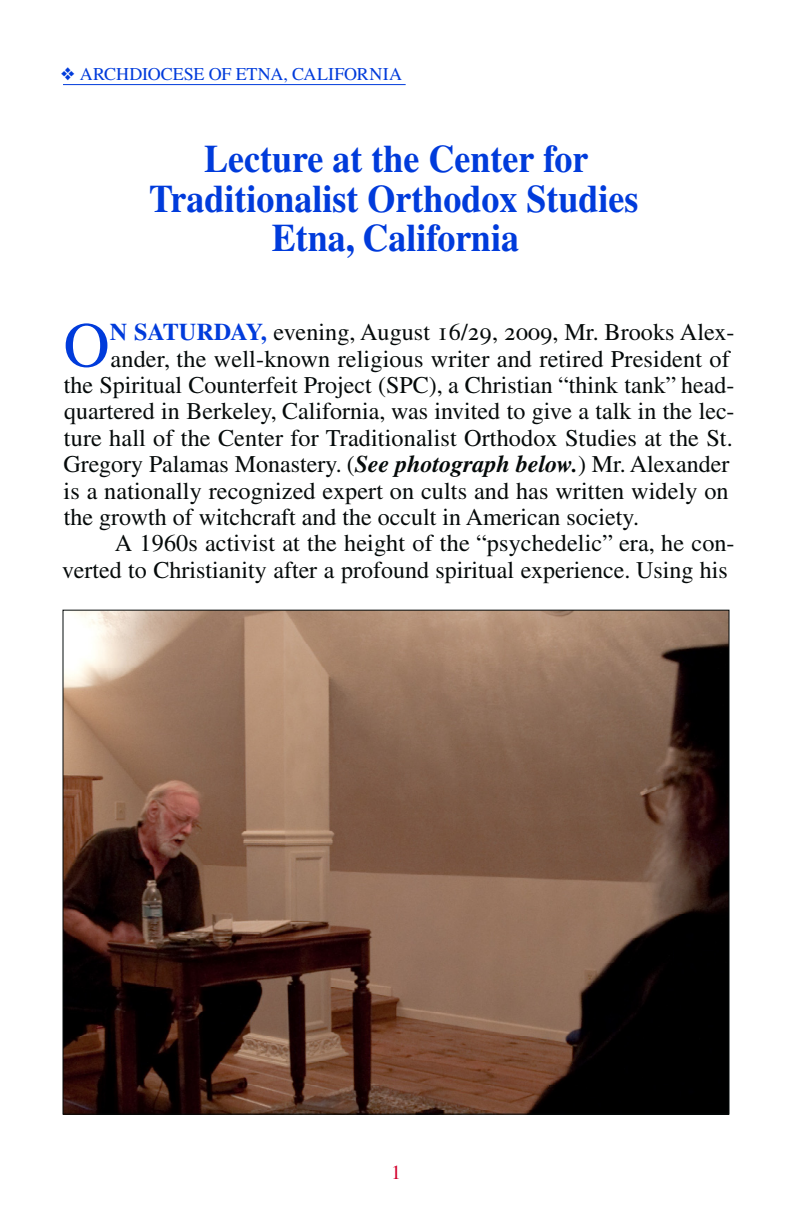
<style>
.page{position:relative;width:792px;height:1224px;background:#fff}
.page>*{position:absolute;margin:0;border:0;box-sizing:border-box;transform-origin:0 0}
.t1{font:63.8px "CTOS Times Pro";color:#003bdb}
.t2{font:700 38.8px "CTOS Times Pro";color:#003bdb;scale:.93 1}
.t3{font:24px/26.4px "CTOS Times Pro";color:#050a0a;text-align:right}
.t4{font:20px "CTOS Times Pro";color:#d3002d}
.t5{font:18px "Times";color:#003bdb}
.s1{font-weight:700;color:#003bdb}
.s2{font-weight:700;font-style:italic}
</style>
<div class="page">
<hr style="left:63px;top:84px;width:343px;height:1px;background:#003bdb">
<img style="left:64px;top:612px;width:664px;height:501px">
<p class="t5" style="left:80px;top:64px;width:324px">ARCHDIOCESE OF ETNA, CALIFORNIA</p>
<p class="t2" style="left:204px;top:125px;width:415px">Lecture at the Center for</p>
<p class="t2" style="left:149px;top:164px;width:528px">Traditionalist Orthodox Studies</p>
<p class="t2" style="left:272px;top:204px;width:267px">Etna, California</p>
<p class="t1" style="left:63px;top:291px;width:48px">O</p>
<p class="t3" style="left:110px;top:317px;width:626px"><span class="s1">n Saturday,</span> evening, August 16/29, 2009, Mr. Brooks Alex-</p>
<p class="t3" style="left:111px;top:344px;width:621px">ander, the well-known religious writer and retired President of</p>
<p class="t3" style="left:64px;top:370px;width:672px">the Spiritual Counterfeit Project (SPC), a Christian “think tank” head-</p>
<p class="t3" style="left:64px;top:396px;width:672px">quartered in Berkeley, California, was invited to give a talk in the lec-</p>
<p class="t3" style="left:64px;top:423px;width:670px">ture hall of the Center for Traditionalist Orthodox Studies at the St.</p>
<p class="t3" style="left:64px;top:449px;width:667px">Gregory Palamas Monastery. (<span class="s2">See photograph below.</span>) Mr. Alexander</p>
<p class="t3" style="left:64px;top:476px;width:667px">is a nationally recognized expert on cults and has written widely on</p>
<p class="t3" style="left:64px;top:502px;width:577px">the growth of witchcraft and the occult in American society.</p>
<p class="t3" style="left:62px;top:528px;width:674px">A 1960s activist at the height of the “psychedelic” era, he con&shy;verted to Christianity after a profound spiritual experience. Using his</p>
<p class="t4" style="left:391px;top:1156px;width:11px">1</p>
</div>
